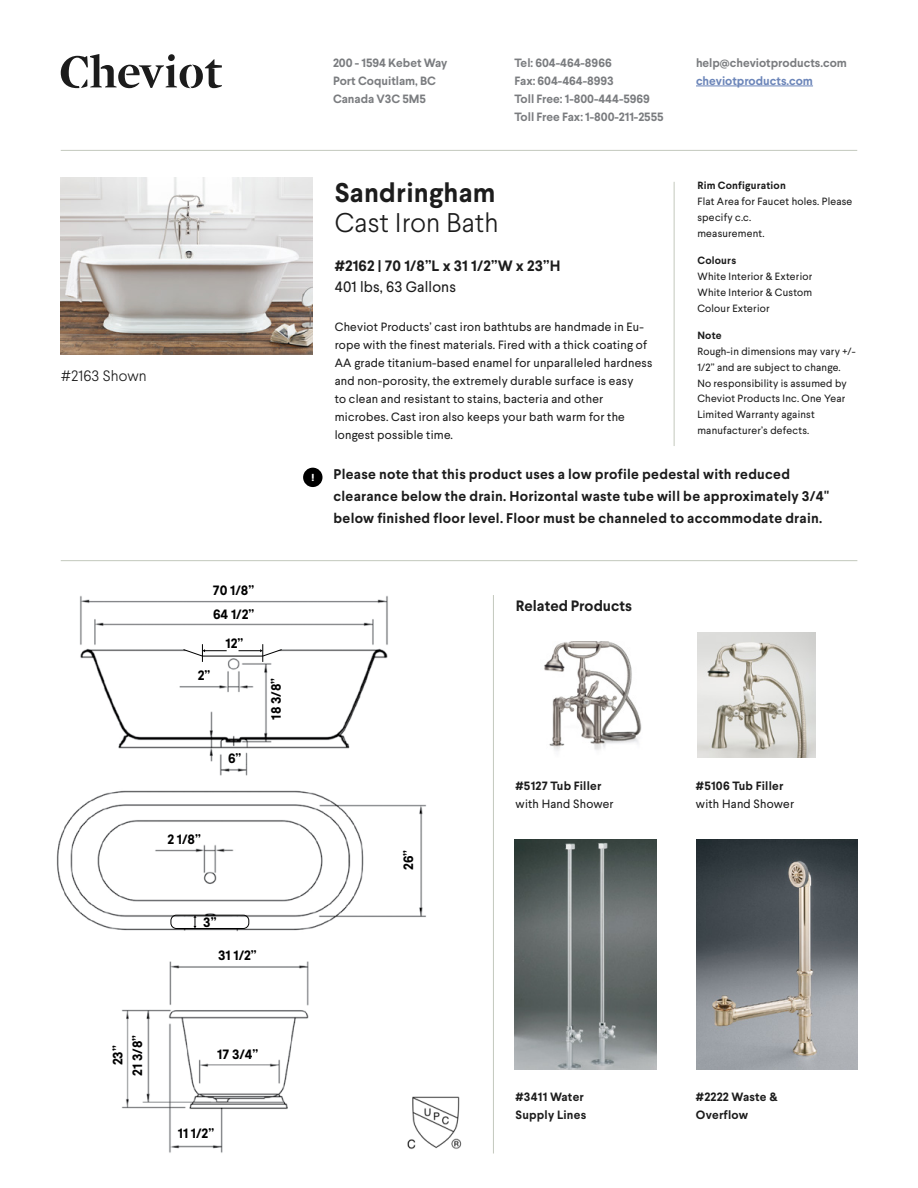
<style>
.page{position:relative;width:918px;height:1188px;background:#fff}
.page>*{position:absolute;margin:0;border:0;box-sizing:border-box;transform-origin:0 0}
.t1{font:300 27px "Larsseit";letter-spacing:.01em;color:#1c1c1c}
.t2{font:700 27px "Larsseit";letter-spacing:.01em;color:#1c1c1c}
.t3{font:16.5px "Cronos Pro";color:#000}
.t4{font:15px/21px "Cronos Pro";color:#000;text-align:center}
.t5{font:700 15px "Larsseit";color:#1c1c1c}
.t6{font:15px "Larsseit";letter-spacing:.01em;color:#1c1c1c}
.t7{font:300 15px "Larsseit";letter-spacing:.01em;color:#1c1c1c}
.t8{font:700 14.1px/22.2px "Larsseit";letter-spacing:.02em;color:#1c1c1c}
.t9{font:700 13.5px/23.4px "Larsseit";color:#000}
.t10{font:12px/18px "Larsseit";letter-spacing:.02em;color:#1c1c1c}
.t11{font:700 12px/18px "Larsseit";color:#7a7c7f}
.t12{font:700 12px/18px "Larsseit";letter-spacing:.02em;color:#1c1c1c}
.t13{font:700 12px "Larsseit";color:#6b85b9}
.t14{font:10.5px/15.8px "Larsseit";letter-spacing:.02em;color:#1c1c1c}
.t15{font:700 10.5px "Larsseit";letter-spacing:.02em;color:#1c1c1c}
.t16{font:800 10.2px "Larsseit";color:#fff}
</style>
<div class="page">
<hr style="left:61px;top:150px;width:796px;height:1px;background:#c3c8bd">
<svg style="left:61px;top:54px;width:161px;height:34px"></svg>
<hr style="left:696px;top:86px;width:117px;height:1px;background:#6b85b9">
<img style="left:80px;top:596px;width:308px;height:180px">
<img style="left:56px;top:790px;width:370px;height:142px">
<img style="left:121px;top:961px;width:188px;height:192px">
<div style="left:193px;top:582px;width:81px;height:17px;background:#fff"></div>
<div style="left:193px;top:603px;width:81px;height:19px;background:#fff"></div>
<div style="left:197px;top:944px;width:81px;height:20px;background:#fff"></div>
<div style="left:204px;top:1043px;width:68px;height:20px;background:#fff"></div>
<div style="left:173px;top:1122px;width:46px;height:19px;background:#fff"></div>
<div style="left:106px;top:1015px;width:20px;height:81px;background:#fff"></div>
<div style="left:130px;top:1015px;width:16px;height:81px;background:#fff"></div>
<div style="left:188px;top:664px;width:32px;height:19px;background:#fff"></div>
<div style="left:270px;top:685px;width:33px;height:19px;background:#fff"></div>
<div style="left:223px;top:750px;width:21px;height:16px;background:#fff"></div>
<div style="left:173px;top:831px;width:20px;height:16px;background:#fff"></div>
<div style="left:400px;top:851px;width:17px;height:20px;background:#fff"></div>
<div style="left:171px;top:915px;width:78px;height:14px;border:1px solid #000;border-radius:5px"></div>
<svg style="left:193px;top:915px;width:3px;height:13px"></svg>
<div style="left:209px;top:634px;width:50px;height:17px;background:#fff"></div>
<svg style="left:183px;top:641px;width:100px;height:21px"></svg>
<img style="left:61px;top:178px;width:251px;height:176px">
<hr style="left:61px;top:560px;width:796px;height:1px;background:#c3c8bd">
<hr style="left:674px;top:182px;width:1px;height:264px;background:#c3c8bd">
<hr style="left:493px;top:595px;width:1px;height:558px;background:#c3c8bd">
<div style="left:266px;top:1130px;width:26px;height:15px;background:#fff"></div>
<img style="left:544px;top:641px;width:98px;height:110px">
<img style="left:697px;top:632px;width:118px;height:126px">
<img style="left:514px;top:839px;width:143px;height:230px">
<img style="left:696px;top:839px;width:161px;height:230px">
<img style="left:407px;top:1096px;width:55px;height:54px">
<div style="left:303px;top:468px;width:20px;height:19px;background:#000;border-radius:50%"></div>
<p class="t7" style="left:61px;top:367px;width:87px">#2163 Shown</p>
<p class="t4" style="left:215px;top:579px;width:43px">70 1/8”</p>
<p class="t9" style="left:213px;top:579px;width:43px">70 1/8”<br>64 1/2”</p>
<p class="t4" style="left:213px;top:602px;width:43px">64 1/2”</p>
<p class="t4" style="left:198px;top:663px;width:13px">2”</p>
<p class="t9" style="left:198px;top:663px;width:14px">2”</p>
<p class="t9" style="left:226px;top:631px;width:19px">12”</p>
<p class="t9" style="left:228px;top:746px;width:15px">6”</p>
<p class="t4" style="left:229px;top:748px;width:13px">6”</p>
<p class="t9" style="left:265px;top:720px;width:43px;rotate:-90deg">18 3/8”</p>
<p class="t9" style="left:167px;top:828px;width:35px">2 1/8”</p>
<p class="t4" style="left:177px;top:829px;width:13px">2”</p>
<p class="t9" style="left:203px;top:910px;width:15px">3”</p>
<p class="t4" style="left:215px;top:945px;width:43px">31 1/2”</p>
<p class="t9" style="left:218px;top:944px;width:40px">31 1/2”</p>
<p class="t9" style="left:108px;top:1076px;width:42px;line-height:20px;text-align:center;rotate:-90deg">23”<br>21 3/8”</p>
<p class="t4" style="left:107px;top:1077px;width:43px;rotate:-90deg">23”<br>21 3/8”</p>
<p class="t9" style="left:217px;top:1043px;width:43px">17 3/4”</p>
<p class="t4" style="left:219px;top:1045px;width:43px">17 3/4”</p>
<p class="t9" style="left:178px;top:1121px;width:38px">11 1/2”</p>
<p class="t4" style="left:175px;top:1123px;width:43px">11 1/2”</p>
<p class="t11" style="left:333px;top:54px;width:116px">200 - 1594 Kebet Way<br>Port Coquitlam, BC<br>Canada V3C 5M5</p>
<p class="t11" style="left:514px;top:54px;width:151px">Tel: 604-464-8966<br>Fax: 604-464-8993<br>Toll Free: 1-800-444-5969<br>Toll Free Fax: 1-800-211-2555</p>
<p class="t11" style="left:696px;top:54px;width:152px">help@cheviotproducts.com</p>
<p class="t13" style="left:696px;top:73px;width:119px">cheviotproducts.com</p>
<p class="t16" style="left:311px;top:471px;width:4px">!</p>
<h1 class="t2" style="left:335px;top:175px;width:162px">Sandringham</h1>
<h1 class="t1" style="left:335px;top:206px;width:165px">Cast Iron Bath</h1>
<p class="t5" style="left:335px;top:256px;width:227px">#2162 | 70 1/8”L x 31 1/2”W x 23”H</p>
<p class="t6" style="left:335px;top:277px;width:123px">401 lbs, 63 Gallons</p>
<p class="t10" style="left:335px;top:318px;width:319px">Cheviot Products’ cast iron bathtubs are handmade in Eu&shy;rope with the finest materials. Fired with a thick coating of AA grade titanium-based enamel for unparalleled hardness and non-porosity, the extremely durable surface is easy<br>to clean and resistant to stains, bacteria and other microbes. Cast iron also keeps your bath warm for the longest possible time.</p>
<p class="t15" style="left:697px;top:179px;width:90px">Rim Configuration</p>
<p class="t14" style="left:697px;top:194px;width:156px">Flat Area for Faucet holes. Please specify c.c.<br>measurement.</p>
<p class="t15" style="left:697px;top:254px;width:40px">Colours</p>
<p class="t14" style="left:697px;top:269px;width:116px;text-align:justify">White Interior &amp; Exterior White Interior &amp; Custom Colour Exterior</p>
<p class="t15" style="left:697px;top:329px;width:26px">Note</p>
<p class="t14" style="left:697px;top:344px;width:160px">Rough-in dimensions may vary +/-<br>1/2” and are subject to change.<br>No responsibility is assumed by<br>Cheviot Products Inc. One Year<br>Limited Warranty against manufacturer’s defects.</p>
<p class="t8" style="left:333px;top:463px;width:497px">Please note that this product uses a low profile pedestal with reduced clearance below the drain. Horizontal waste tube will be approximately 3/4" below finished floor level. Floor must be channeled to accommodate drain.</p>
<p class="t5" style="left:516px;top:596px;width:118px">Related Products</p>
<h2 class="t3" style="left:481px;top:601px;width:179px">401 lbs, 63 gallons, 240 litres</h2>
<p class="t9" style="left:397px;top:870px;width:22px;rotate:-90deg">26”</p>
<p class="t4" style="left:400px;top:869px;width:20px;rotate:-90deg">26”</p>
<p class="t12" style="left:516px;top:777px;width:87px">#5127 Tub Filler</p>
<p class="t10" style="left:516px;top:795px;width:100px">with Hand Shower</p>
<p class="t12" style="left:696px;top:777px;width:89px">#5106 Tub Filler</p>
<p class="t10" style="left:696px;top:795px;width:100px">with Hand Shower</p>
<p class="t12" style="left:516px;top:1088px;width:72px">#3411 Water<br>Supply Lines</p>
<p class="t12" style="left:696px;top:1088px;width:83px">#2222 Waste &amp;<br>Overflow</p>
</div>
